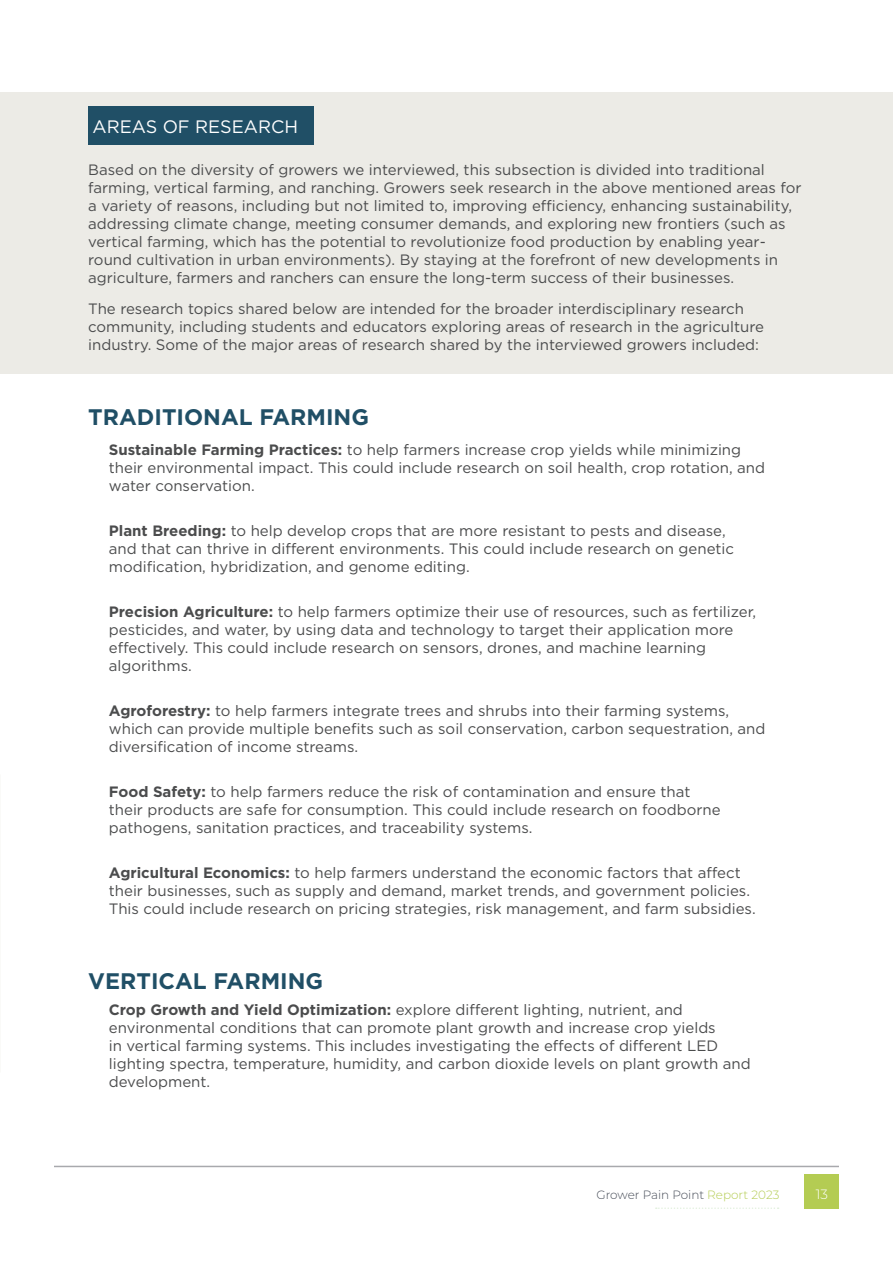
<style>
.page{position:relative;width:893px;height:1263px;background:#fff}
.page>*{position:absolute;margin:0;border:0;box-sizing:border-box;transform-origin:0 0}
.t1{font:700 22.5px "Gotham";color:#204f66}
.t2{font:18px "Gotham";color:#fff}
.t3{font:15px/18px "Gotham";color:#4b4c4d}
.t4{font:300 13.5px "Montserrat";color:#fff}
.t5{font:300 12px "Montserrat";color:#474d58}
.s1{font-weight:700}
.s2{color:#b4cc53}
</style>
<div class="page">
<hr style="left:54px;top:1166px;width:785px;height:1px;background:#a8a9ad">
<div style="left:805px;top:1175px;width:34px;height:34px;background:#b4cc53"></div>
<svg style="left:656px;top:1207px;width:123px;height:2px"></svg>
<div style="left:0;top:92px;width:893px;height:282px;background:#ecebe6"></div>
<div style="left:88px;top:106px;width:226px;height:39px;background:#204f66"></div>
<p class="t2" style="left:92px;top:115px;width:207px">AREAS OF RESEARCH</p>
<p class="t3" style="left:88px;top:161px;width:715px">Based on the diversity of growers we interviewed, this subsection is divided into traditional farming, vertical farming, and ranching. Growers seek research in the above mentioned areas for a variety of reasons, including but not limited to, improving efficiency, enhancing sustainability, addressing climate change, meeting consumer demands, and exploring new frontiers (such as vertical farming, which has the potential to revolutionize food production by enabling year&shy;round cultivation in urban environments). By staying at the forefront of new developments in agriculture, farmers and ranchers can ensure the long-term success of their businesses.</p>
<p class="t3" style="left:88px;top:299px;width:677px">The research topics shared below are intended for the broader interdisciplinary research community, including students and educators exploring areas of research in the agriculture industry. Some of the major areas of research shared by the interviewed growers included:</p>
<p class="t1" style="left:88px;top:402px;width:282px">TRADITIONAL FARMING</p>
<p class="t3" style="left:109px;top:440px;width:658px"><span class="s1">Sustainable Farming Practices:</span> to help farmers increase crop yields while minimizing their environmental impact. This could include research on soil health, crop rotation, and water conservation.</p>
<p class="t3" style="left:109px;top:521px;width:627px"><span class="s1">Plant Breeding:</span> to help develop crops that are more resistant to pests and disease, and that can thrive in different environments. This could include research on genetic modification, hybridization, and genome editing.</p>
<p class="t3" style="left:109px;top:602px;width:649px"><span class="s1">Precision Agriculture:</span> to help farmers optimize their use of resources, such as fertilizer, pesticides, and water, by using data and technology to target their application more effectively. This could include research on sensors, drones, and machine learning algorithms.</p>
<p class="t3" style="left:109px;top:701px;width:658px"><span class="s1">Agroforestry:</span> to help farmers integrate trees and shrubs into their farming systems, which can provide multiple benefits such as soil conservation, carbon sequestration, and diversification of income streams.</p>
<p class="t3" style="left:109px;top:782px;width:613px"><span class="s1">Food Safety:</span> to help farmers reduce the risk of contamination and ensure that their products are safe for consumption. This could include research on foodborne pathogens, sanitation practices, and traceability systems.</p>
<p class="t3" style="left:109px;top:863px;width:648px"><span class="s1">Agricultural Economics:</span> to help farmers understand the economic factors that affect their businesses, such as supply and demand, market trends, and government policies.<br>This could include research on pricing strategies, risk management, and farm subsidies.</p>
<p class="t1" style="left:88px;top:966px;width:236px">VERTICAL FARMING</p>
<p class="t3" style="left:109px;top:1001px;width:643px"><span class="s1">Crop Growth and Yield Optimization:</span> explore different lighting, nutrient, and environmental conditions that can promote plant growth and increase crop yields<br>in vertical farming systems. This includes investigating the effects of different LED lighting spectra, temperature, humidity, and carbon dioxide levels on plant growth and development.</p>
<p class="t5" style="left:596px;top:1187px;width:185px">Grower Pain Point <span class="s2">Report 2023</span></p>
<p class="t4" style="left:816px;top:1184px;width:14px">13</p>
</div>
